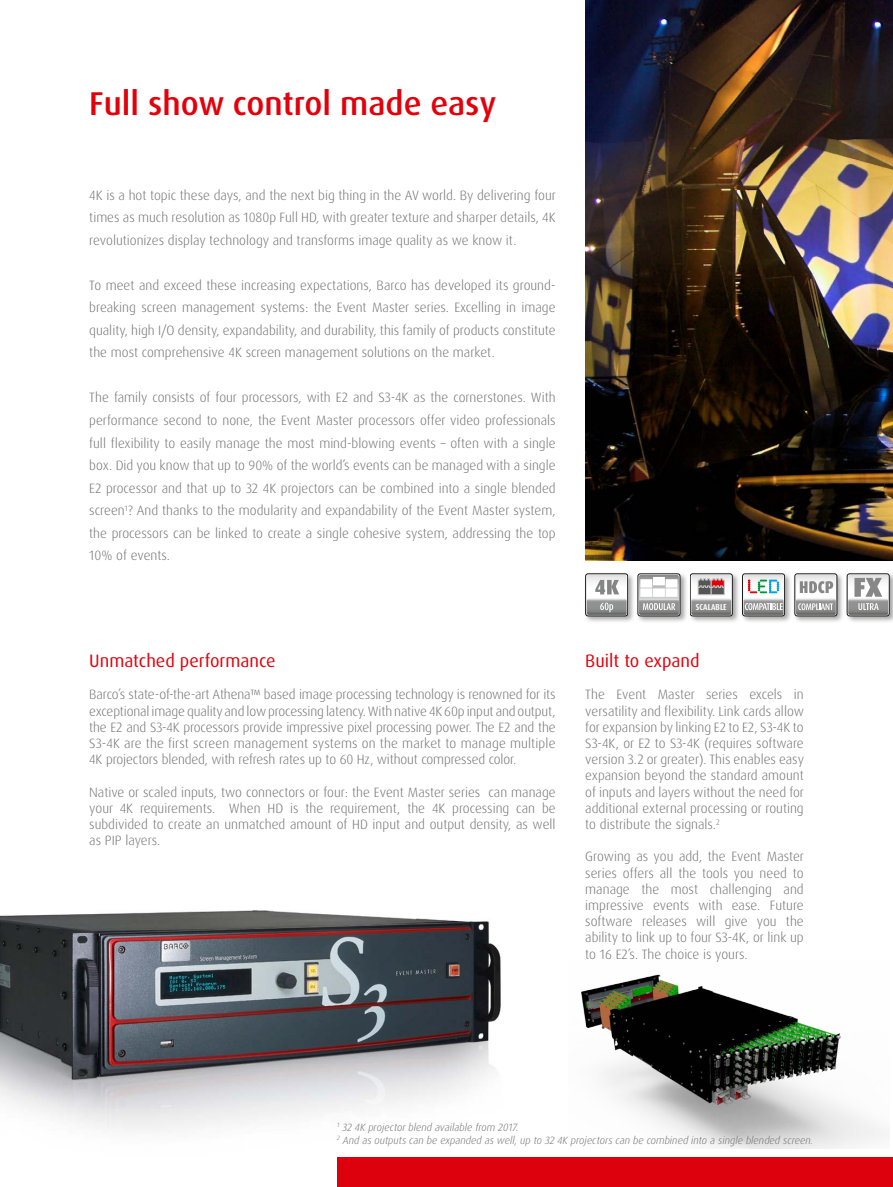
<style>
.page{position:relative;width:893px;height:1187px;background:#fff}
.page>*{position:absolute;margin:0;border:0;box-sizing:border-box;transform-origin:0 0}
.t1{font:500 33px "Dax Pro";color:#e3000b}
.t2{font:18px "Dax Pro";color:#e3000b}
.t3{font:300 13.5px/16.2px "Dax Pro";color:#6e6e6e;text-align:justify}
.t4{font:italic 300 10.5px "Dax Pro";color:#6e6e6e}
.t5{font:700 condensed 8.55px "Dax Pro";color:#fff}
</style>
<div class="page">
<img style="left:581px;top:974px;width:306px;height:173px">
<img style="left:0;top:910px;width:501px;height:220px">
<img style="left:585px;top:0;width:308px;height:560px">
<div style="left:636px;top:572px;width:52px;height:51px;background:#181716;opacity:.4"></div>
<div style="left:638px;top:573px;width:42px;height:43px;border:1px solid #181716;border-radius:2px"></div>
<svg style="left:639px;top:575px;width:40px;height:40px"></svg>
<div style="left:640px;top:588px;width:12px;height:9px;background:#fff"></div>
<div style="left:653px;top:588px;width:12px;height:9px;background:#fff"></div>
<div style="left:666px;top:588px;width:11px;height:9px;background:#fff"></div>
<div style="left:640px;top:579px;width:12px;height:8px;background:#fff"></div>
<div style="left:653px;top:577px;width:12px;height:8px;background:#fff"></div>
<div style="left:666px;top:579px;width:11px;height:8px;background:#fff"></div>
<div style="left:584px;top:572px;width:52px;height:51px;background:#181716;opacity:.4"></div>
<div style="left:585px;top:573px;width:43px;height:43px;border:1px solid #131211;border-radius:2px"></div>
<svg style="left:587px;top:575px;width:40px;height:40px"></svg>
<div style="left:688px;top:572px;width:52px;height:51px;background:#181716;opacity:.4"></div>
<div style="left:690px;top:573px;width:42px;height:43px;border:1px solid #181716;border-radius:2px"></div>
<svg style="left:691px;top:575px;width:40px;height:40px"></svg>
<div style="left:741px;top:572px;width:51px;height:51px;background:#181716;opacity:.4"></div>
<div style="left:742px;top:573px;width:43px;height:43px;border:1px solid #181716;border-radius:2px"></div>
<svg style="left:744px;top:575px;width:39px;height:40px"></svg>
<div style="left:793px;top:572px;width:52px;height:51px;background:#181716;opacity:.4"></div>
<div style="left:795px;top:573px;width:42px;height:43px;border:1px solid #181716;border-radius:2px"></div>
<svg style="left:796px;top:575px;width:40px;height:40px"></svg>
<div style="left:845px;top:572px;width:48px;height:51px;background:#181716;opacity:.4"></div>
<div style="left:847px;top:573px;width:42px;height:43px;border:1px solid #181716;border-radius:2px"></div>
<svg style="left:848px;top:575px;width:40px;height:40px"></svg>
<div style="left:337px;top:1157px;width:556px;height:29px;background:#dd010d"></div>
<h1 class="t1" style="left:89px;top:82px;width:409px">Full show control made easy</h1>
<p class="t3" style="left:89px;top:184px;width:468px;line-height:22.5px">4K is a hot topic these days, and the next big thing in the AV world. By delivering four times as much resolution as 1080p Full HD, with greater texture and sharper details, 4K revolutionizes display technology and transforms image quality as we know it.</p>
<p class="t3" style="left:89px;top:274px;width:468px;line-height:22.5px">To meet and exceed these increasing expectations, Barco has developed its ground&shy;breaking screen management systems: the Event Master series. Excelling in image quality, high I/O density, expandability, and durability, this family of products constitute the most comprehensive 4K screen management solutions on the market.</p>
<p class="t3" style="left:89px;top:386px;width:468px;line-height:22.5px">The family consists of four processors, with E2 and S3-4K as the cornerstones. With performance second to none, the Event Master processors offer video professionals full flexibility to easily manage the most mind-blowing events – often with a single box. Did you know that up to 90% of the world’s events can be managed with a single E2 processor and that up to 32 4K projectors can be combined into a single blended screen<sup>1</sup>? And thanks to the modularity and expandability of the Event Master system, the processors can be linked to create a single cohesive system, addressing the top 10% of events.</p>
<h2 class="t2" style="left:89px;top:649px;width:188px">Unmatched performance</h2>
<p class="t3" style="left:89px;top:686px;width:468px">Barco’s state-of-the-art Athena™ based image processing technology is renowned for its exceptional image quality and low processing latency. With native 4K 60p input and output, the E2 and S3-4K processors provide impressive pixel processing power. The E2 and the S3-4K are the first screen management systems on the market to manage multiple 4K projectors blended, with refresh rates up to 60 Hz, without compressed color.</p>
<p class="t3" style="left:89px;top:783px;width:468px">Native or scaled inputs, two connectors or four: the Event Master series can manage your 4K requirements. When HD is the requirement, the 4K processing can be subdivided to create an unmatched amount of HD input and output density, as well as PIP layers.</p>
<p class="t5" style="left:696px;top:601px;width:32px">SCALABLE</p>
<h2 class="t2" style="left:585px;top:649px;width:116px">Built to expand</h2>
<p class="t3" style="left:585px;top:686px;width:220px">The Event Master series excels in versatility and flexibility. Link cards allow for expansion by linking E2 to E2, S3-4K to S3-4K, or E2 to S3-4K (requires software version 3.2 or greater). This enables easy expansion beyond the standard amount of inputs and layers without the need for additional external processing or routing to distribute the signals.<sup>2</sup></p>
<p class="t3" style="left:585px;top:848px;width:220px">Growing as you add, the Event Master series offers all the tools you need to manage the most challenging and impressive events with ease. Future software releases will give you the ability to link up to four S3-4K, or link up to 16 E2’s. The choice is yours.</p>
<p class="t4" style="left:337px;top:1120px;width:183px"><sup>1</sup> 32 4K projector blend available from 2017.</p>
<p class="t4" style="left:337px;top:1133px;width:478px"><sup>2</sup> And as outputs can be expanded as well, up to 32 4K projectors can be combined into a single blended screen.</p>
</div>
